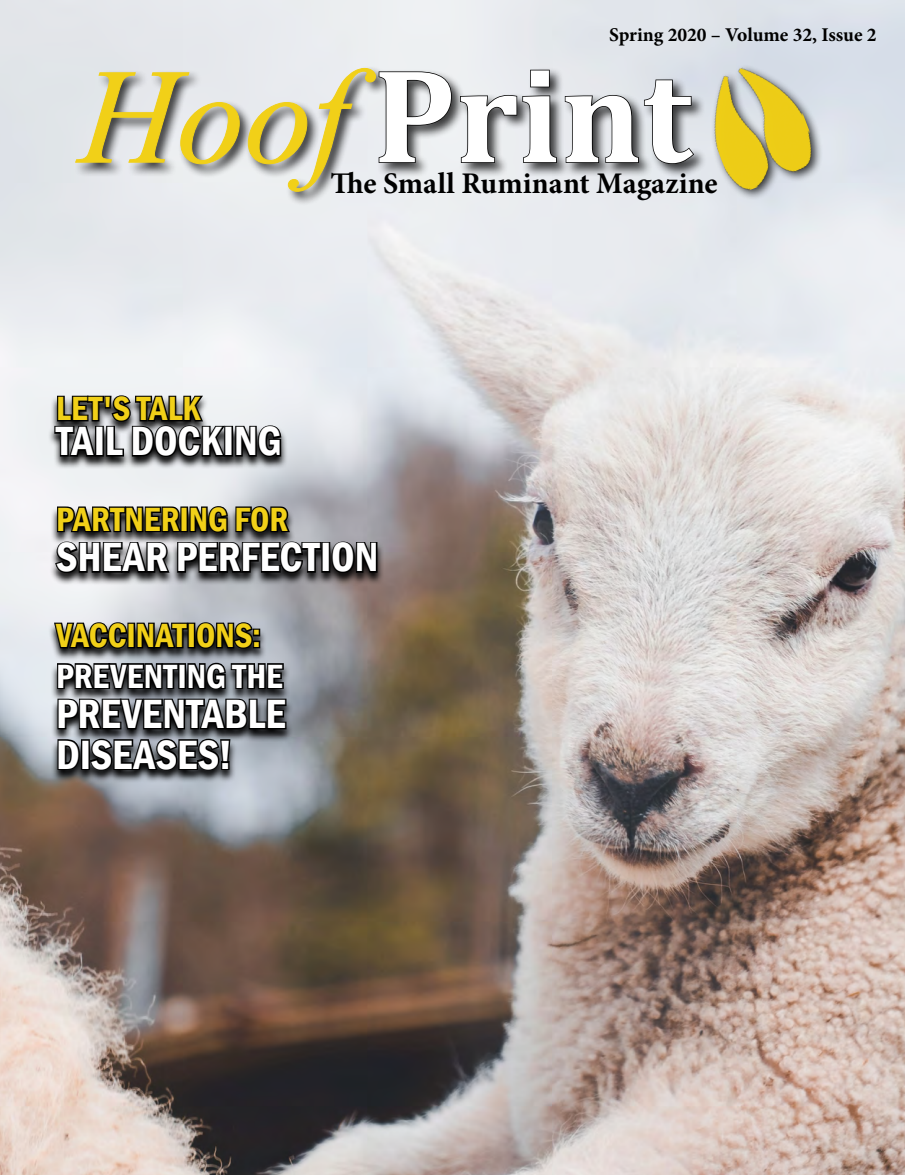
<style>
.page{position:relative;width:905px;height:1175px;background:#fff}
.page>*{position:absolute;margin:0;border:0;box-sizing:border-box;transform-origin:0 0}
.t1{font:700 135px "Cambria";color:#fff}
.t2{font:600 condensed 42px/40.5px "Franklin Gothic";color:#fff}
.t3{font:600 condensed 34.5px "Franklin Gothic";color:#f1d018}
.t4{font:600 condensed 34.5px "Franklin Gothic";letter-spacing:.01em;color:#fff}
.t5{font:700 30px "Minion Pro";letter-spacing:-.005em;color:#000}
.t6{font:700 19.5px "Minion Pro";color:#000}
.s1{font-family:"Times New Roman";font-weight:400;font-style:italic;color:#f1d018}
</style>
<div class="page">
<img style="left:0;top:0;width:904px;height:1174px">
<div style="left:710px;top:63px;width:112px;height:137px;background:#000;opacity:.75"></div>
<img style="left:693px;top:53px;width:128px;height:143px">
<svg style="left:47px;top:395px;width:337px;height:388px;background:#b2b2b4"></svg>
<svg style="left:53px;top:390px;width:174px;height:68px;background:#575859"></svg>
<div style="left:224px;top:426px;width:9px;height:30px;border:3px solid #000"></div>
<svg style="left:234px;top:421px;width:49px;height:37px;background:#444546"></svg>
<svg style="left:54px;top:501px;width:269px;height:73px;background:#494a4b"></svg>
<div style="left:321px;top:542px;width:9px;height:30px;border:3px solid #000"></div>
<svg style="left:330px;top:537px;width:49px;height:37px;background:#302f31"></svg>
<svg style="left:52px;top:617px;width:236px;height:155px;background:#47494d"></svg>
<div style="left:74px;top:65px;width:633px;height:140px;background:#000;opacity:.75"></div>
<svg style="left:75px;top:72px;width:165px;height:92px;background:#c0c0b7"></svg>
<svg style="left:247px;top:68px;width:205px;height:124px;background:#bdbeba"></svg>
<svg style="left:459px;top:69px;width:98px;height:95px;background:#9c9ea0"></svg>
<svg style="left:564px;top:79px;width:131px;height:86px;background:#8d8f92"></svg>
<p class="t6" style="left:609px;top:21px;width:269px">Spring 2020 – Volume 32, Issue 2</p>
<p class="t1" style="left:79px;top:21px;width:613px"><span class="s1">Hoof</span> Print</p>
<p class="t5" style="left:330px;top:162px;width:388px">The Small Ruminant Magazine</p>
<p class="t3" style="left:56px;top:385px;width:146px">LET'S TALK</p>
<p class="t2" style="left:56px;top:420px;width:227px">TAIL DOCKING</p>
<p class="t3" style="left:56px;top:496px;width:233px">PARTNERING FOR</p>
<p class="t2" style="left:56px;top:536px;width:324px">SHEAR PERFECTION</p>
<p class="t3" style="left:56px;top:612px;width:206px">VACCINATIONS:</p>
<p class="t4" style="left:56px;top:653px;width:228px">PREVENTING THE</p>
<p class="t2" style="left:56px;top:693px;width:231px">PREVENTABLE<br>DISEASES!</p>
</div>
